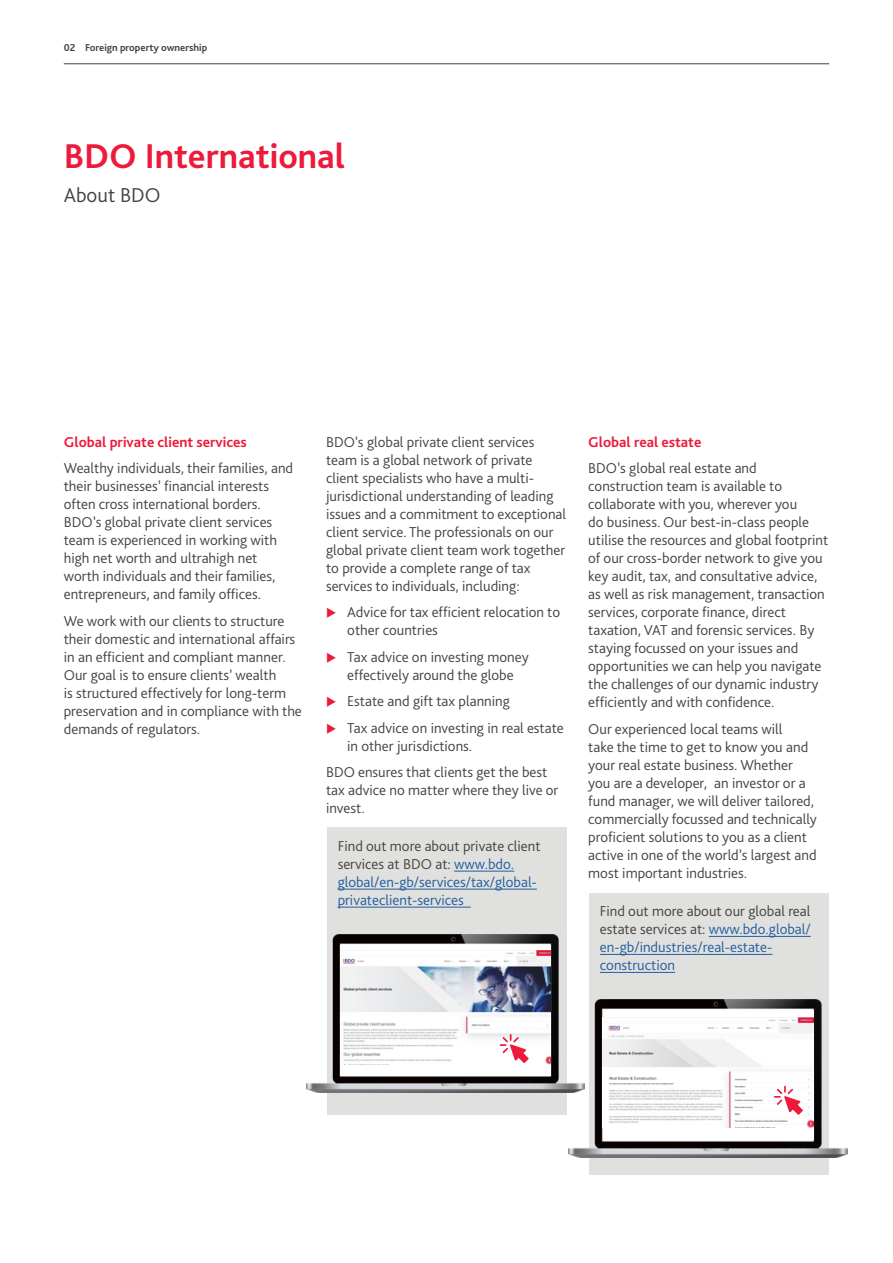
<style>
.page{position:relative;width:893px;height:1263px;background:#fff}
.page>*{position:absolute;margin:0;border:0;box-sizing:border-box;transform-origin:0 0}
.t1{font:700 36px "Bliss Pro";color:#ed1a3b}
.t2{font:300 21px "Bliss Pro";color:#424241}
.t3{font:300 15px/18px "Bliss Pro";color:#424241}
.t4{font:300 15px/18px "Bliss Pro";color:#215e9e}
.t5{font:700 15px "Bliss Pro";color:#ed1a3b}
.t6{font:700 10.5px "Bliss Pro";color:#424241}
.s1{color:#424241}
</style>
<div class="page">
<hr style="left:64px;top:63px;width:765px;height:1px;background:#424241">
<div style="left:589px;top:893px;width:239px;height:282px;background:#e0e0df"></div>
<hr style="left:709px;top:936px;width:102px;height:1px;background:#215e9e">
<hr style="left:600px;top:954px;width:172px;height:1px;background:#215e9e">
<hr style="left:600px;top:972px;width:75px;height:1px;background:#215e9e">
<div style="left:327px;top:828px;width:239px;height:287px;background:#e0e0df"></div>
<img style="left:307px;top:934px;width:262px;height:159px">
<div style="left:341px;top:945px;width:210px;height:130px;background:#fff"></div>
<img style="left:341px;top:951px;width:210px;height:113px">
<img style="left:569px;top:999px;width:278px;height:158px">
<div style="left:603px;top:1010px;width:210px;height:129px;background:#fff"></div>
<img style="left:603px;top:1017px;width:210px;height:111px">
<svg style="left:500px;top:1034px;width:29px;height:29px"></svg>
<svg style="left:774px;top:1086px;width:29px;height:29px"></svg>
<hr style="left:454px;top:871px;width:60px;height:1px;background:#215e9e">
<hr style="left:338px;top:889px;width:199px;height:1px;background:#215e9e">
<hr style="left:338px;top:907px;width:133px;height:1px;background:#215e9e">
<p class="t6" style="left:64px;top:40px;width:145px">02 Foreign property ownership</p>
<h1 class="t1" style="left:64px;top:134px;width:283px">BDO International</h1>
<h2 class="t2" style="left:64px;top:182px;width:98px">About BDO</h2>
<p class="t5" style="left:64px;top:432px;width:185px">Global private client services</p>
<p class="t3" style="left:64px;top:459px;width:231px">Wealthy individuals, their families, and their businesses’ financial interests often cross international borders.<br>BDO’s global private client services team is experienced in working with high net worth and ultrahigh net worth individuals and their families, entrepreneurs, and family offices.</p>
<p class="t3" style="left:64px;top:611px;width:240px">We work with our clients to structure their domestic and international affairs in an efficient and compliant manner.<br>Our goal is to ensure clients’ wealth<br>is structured effectively for long-term preservation and in compliance with the demands of regulators.</p>
<p class="t3" style="left:326px;top:432px;width:242px">BDO’s global private client services team is a global network of private client specialists who have a multi&shy;jurisdictional understanding of leading issues and a commitment to exceptional client service. The professionals on our global private client team work together to provide a complete range of tax services to individuals, including:</p>
<p class="t3" style="left:347px;top:603px;width:214px">Advice for tax efficient relocation to other countries</p>
<p class="t3" style="left:347px;top:647px;width:183px">Tax advice on investing money effectively around the globe</p>
<p class="t3" style="left:347px;top:687px;width:218px;line-height:26.5px">Estate and gift tax planning<br>Tax advice on investing in real estate</p>
<p class="t3" style="left:326px;top:732px;width:223px;line-height:26.5px;text-indent:21px">in other jurisdictions.<br>BDO ensures that clients get the best</p>
<p class="t3" style="left:326px;top:781px;width:234px">tax advice no matter where they live or invest.</p>
<p class="t4" style="left:338px;top:836px;width:204px"><span class="s1">Find out more about private client services at BDO at:</span> www.bdo. global/en-gb/services/tax/global&shy;privateclient-services</p>
<p class="t5" style="left:588px;top:432px;width:115px">Global real estate</p>
<p class="t3" style="left:588px;top:459px;width:242px">BDO’s global real estate and construction team is available to collaborate with you, wherever you<br>do business. Our best-in-class people utilise the resources and global footprint of our cross-border network to give you key audit, tax, and consultative advice, as well as risk management, transaction services, corporate finance, direct taxation, VAT and forensic services. By staying focussed on your issues and opportunities we can help you navigate the challenges of our dynamic industry efficiently and with confidence.</p>
<p class="t3" style="left:588px;top:719px;width:230px">Our experienced local teams will<br>take the time to get to know you and your real estate business. Whether you are a developer, an investor or a fund manager, we will deliver tailored, commercially focussed and technically proficient solutions to you as a client active in one of the world’s largest and most important industries.</p>
<p class="t4" style="left:600px;top:902px;width:212px"><span class="s1">Find out more about our global real estate services at:</span> www.bdo.global/ en-gb/industries/real-estate&shy;construction</p>
</div>
